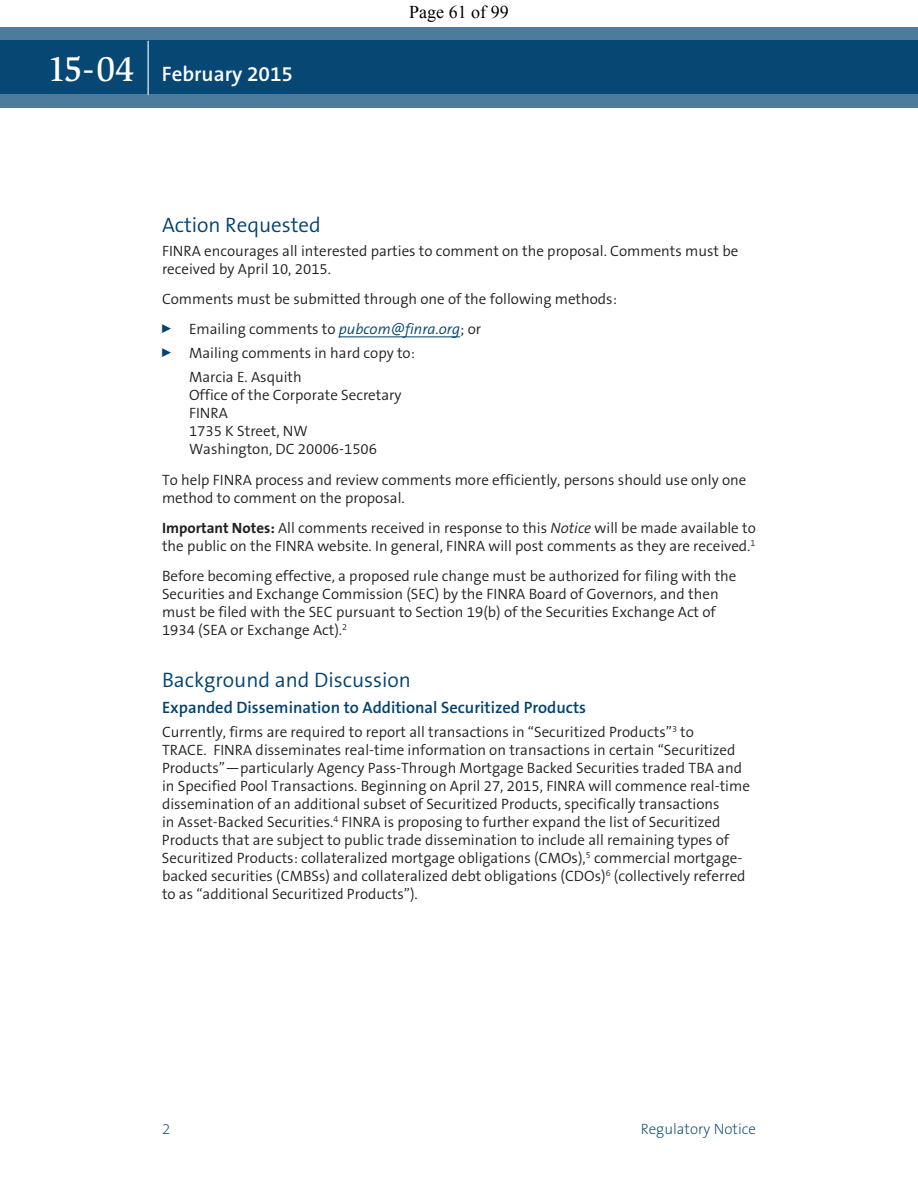
<style>
.page{position:relative;width:918px;height:1188px;background:#fff}
.page>*{position:absolute;margin:0;border:0;box-sizing:border-box;transform-origin:0 0}
.t1{font:300 21px "The Sans B4";color:#004270}
.t2{font:600 21px "The Sans B6";color:#fff}
.t3{font:18px "Times New Roman";color:#000}
.t4{font:600 16.5px "The Sans B6";color:#004270}
.t5{font:300 15px/18px "The Sans B4";color:#231f20}
.t6{font:200 15px "The Sans B2";color:#004270}
.s1{font-family:"Slimbach LT";font-weight:500;font-size:36px}
.s2{font-style:italic;color:#004270}
.s3{font-family:"The Sans B7";font-weight:700}
.s4{font-style:italic}
</style>
<div class="page">
<svg style="left:0;top:27px;width:918px;height:81px;background:#1e5881"></svg>
<hr style="left:148px;top:41px;width:1px;height:54px;background:#fff">
<hr style="left:339px;top:336px;width:121px;height:1px;background:#004270">
<h1 class="t2" style="left:47px;top:63px;width:247px"><span class="s1">15-04</span> February 2015</h1>
<p class="t3" style="left:409px;top:0;width:101px">Page 61 of 99</p>
<h1 class="t1" style="left:162px;top:213px;width:160px">Action Requested</h1>
<p class="t5" style="left:162px;top:242px;width:578px">FINRA encourages all interested parties to comment on the proposal. Comments must be received by April 10, 2015.</p>
<p class="t5" style="left:162px;top:284px;width:456px;line-height:30px">Comments must be submitted through one of the following methods:<br><sup>0</sup> Emailing comments to <span class="s2">pubcom@finra.org</span>; or</p>
<p class="t5" style="left:189px;top:341px;width:227px;line-height:24px;text-indent:-27px"><sup>0</sup> Mailing comments in hard copy to:<br>Marcia E. Asquith</p>
<p class="t5" style="left:189px;top:386px;width:214px">Office of the Corporate Secretary<br>FINRA<br>1735 K Street, NW<br>Washington, DC 20006-1506</p>
<p class="t5" style="left:162px;top:471px;width:586px">To help FINRA process and review comments more efficiently, persons should use only one method to comment on the proposal.</p>
<p class="t5" style="left:162px;top:519px;width:595px"><span class="s3">Important Notes:</span> All comments received in response to this <span class="s4">Notice</span> will be made available to the public on the FINRA website. In general, FINRA will post comments as they are received.<sup>1</sup></p>
<p class="t5" style="left:162px;top:567px;width:576px">Before becoming effective, a proposed rule change must be authorized for filing with the Securities and Exchange Commission (SEC) by the FINRA Board of Governors, and then must be filed with the SEC pursuant to Section 19(b) of the Securities Exchange Act of 1934 (SEA or Exchange Act).<sup>2</sup></p>
<h1 class="t1" style="left:162px;top:669px;width:251px">Background and Discussion</h1>
<p class="t4" style="left:162px;top:699px;width:426px">Expanded Dissemination to Additional Securitized Products</p>
<p class="t5" style="left:162px;top:723px;width:589px">Currently, firms are required to report all transactions in “Securitized Products”<sup>3</sup> to<br>TRACE. FINRA disseminates real-time information on transactions in certain “Securitized Products”—particularly Agency Pass-Through Mortgage Backed Securities traded TBA and in Specified Pool Transactions. Beginning on April 27, 2015, FINRA will commence real-time dissemination of an additional subset of Securitized Products, specifically transactions<br>in Asset-Backed Securities.<sup>4</sup> FINRA is proposing to further expand the list of Securitized Products that are subject to public trade dissemination to include all remaining types of Securitized Products: collateralized mortgage obligations (CMOs),<sup>5</sup> commercial mortgage&shy;backed securities (CMBSs) and collateralized debt obligations (CDOs)<sup>6</sup> (collectively referred to as “additional Securitized Products”).</p>
<p class="t6" style="left:162px;top:1121px;width:10px">2</p>
<p class="t6" style="left:641px;top:1121px;width:117px">Regulatory Notice</p>
</div>
